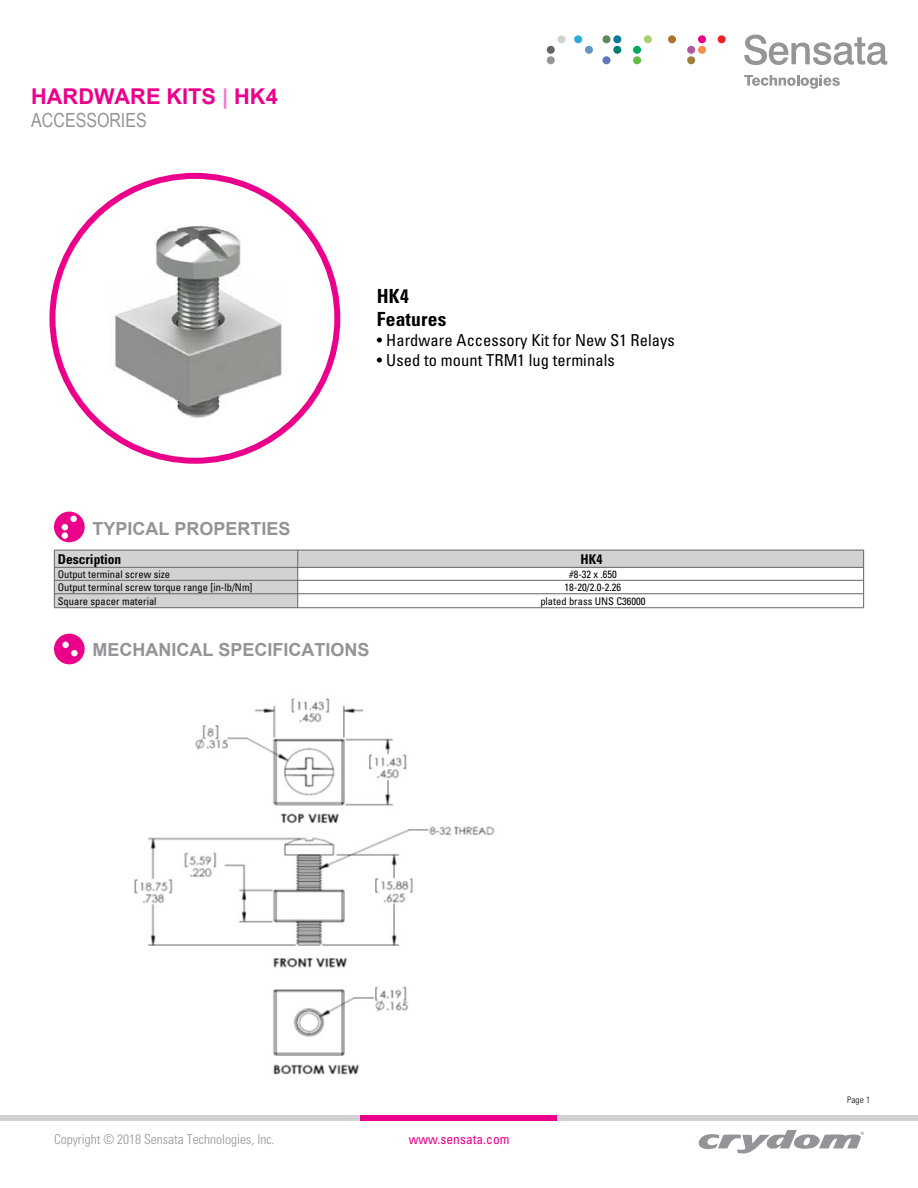
<style>
.page{position:relative;width:918px;height:1188px;background:#fff}
.page>*{position:absolute;margin:0;border:0;box-sizing:border-box;transform-origin:0 0}
.t1{font:700 21.75px "Arial";color:#eb008b}
.t2{font:700 condensed 19.5px/23.4px "Univers";letter-spacing:.01em;color:#000}
.t3{font:19.5px "Arial Narrow";color:#929497}
.t4{font:700 18px "Arial";color:#929497}
.t5{font:condensed 16.5px "Univers";letter-spacing:.005em;color:#000}
.t6{font:300 condensed 13.5px "Univers";color:#929497}
.t7{font:condensed 13.5px "Univers";color:#eb008b}
.t8{font:700 condensed 13.5px "Univers LT Std";color:#000}
.t9{font:condensed 10.5px/13.6px "Univers LT Std";color:#000}
.t10{font:300 condensed 9px "Univers LT Std";color:#000}
.s1{color:rgb(235 0 139/.53)}
</style>
<div class="page">
<div style="left:54px;top:567px;width:244px;height:41px;background:#d1d3d3"></div>
<div style="left:54px;top:550px;width:810px;height:17px;background:#d1d3d3"></div>
<hr style="left:54px;top:580px;width:810px;height:1px;background:#646568">
<hr style="left:54px;top:567px;width:810px;height:1px;background:#646568">
<hr style="left:54px;top:550px;width:810px;height:1px;background:#646568">
<hr style="left:54px;top:593px;width:810px;height:1px;background:#646568">
<hr style="left:54px;top:607px;width:810px;height:1px;background:#646568">
<img style="left:115px;top:226px;width:167px;height:192px">
<img style="left:134px;top:698px;width:361px;height:377px">
<svg style="left:744px;top:35px;width:143px;height:30px"></svg>
<svg style="left:744px;top:75px;width:96px;height:14px"></svg>
<div style="left:547px;top:56px;width:8px;height:8px;background:#939597;border-radius:50%"></div>
<div style="left:574px;top:35px;width:8px;height:8px;background:#2cabe1;border-radius:50%"></div>
<div style="left:585px;top:46px;width:8px;height:8px;background:#6395bd;border-radius:50%"></div>
<div style="left:603px;top:35px;width:7px;height:8px;background:#5c8a5d;border-radius:50%"></div>
<div style="left:613px;top:35px;width:8px;height:8px;background:#067c97;border-radius:50%"></div>
<div style="left:613px;top:46px;width:8px;height:8px;background:#037e70;border-radius:50%"></div>
<div style="left:603px;top:56px;width:7px;height:8px;background:#5c77b9;border-radius:50%"></div>
<div style="left:644px;top:35px;width:8px;height:8px;background:#abd26a;border-radius:50%"></div>
<div style="left:633px;top:46px;width:8px;height:8px;background:#00ab5b;border-radius:50%"></div>
<div style="left:633px;top:56px;width:8px;height:8px;background:#62ba46;border-radius:50%"></div>
<svg style="left:698px;top:35px;width:8px;height:8px"></svg>
<div style="left:687px;top:46px;width:8px;height:8px;background:#b1559f;border-radius:50%"></div>
<div style="left:698px;top:46px;width:8px;height:8px;background:#f68f43;border-radius:50%"></div>
<div style="left:687px;top:56px;width:8px;height:8px;background:#a08138;border-radius:50%"></div>
<div style="left:718px;top:35px;width:8px;height:8px;background:#eb2227;border-radius:50%"></div>
<div style="left:558px;top:35px;width:8px;height:8px;background:#d1d3d3;border-radius:50%"></div>
<div style="left:547px;top:46px;width:8px;height:8px;background:#646568;border-radius:50%"></div>
<div style="left:668px;top:35px;width:8px;height:8px;background:#b07129;border-radius:50%"></div>
<div style="left:54px;top:512px;width:31px;height:30px;background:#eb008b;border-radius:50%"></div>
<div style="left:70px;top:516px;width:7px;height:6px;background:#fff;border-radius:50%"></div>
<svg style="left:62px;top:524px;width:6px;height:6px"></svg>
<div style="left:62px;top:532px;width:6px;height:7px;background:#fff;border-radius:50%"></div>
<div style="left:54px;top:634px;width:31px;height:30px;background:#eb008b;border-radius:50%"></div>
<div style="left:62px;top:642px;width:7px;height:6px;background:#fff;border-radius:50%"></div>
<div style="left:71px;top:650px;width:7px;height:6px;background:#fff;border-radius:50%"></div>
<hr style="left:54px;top:550px;width:1px;height:58px;background:#646568">
<hr style="left:297px;top:550px;width:1px;height:58px;background:#646568">
<hr style="left:863px;top:550px;width:1px;height:58px;background:#646568">
<div style="left:0;top:1115px;width:918px;height:6px;background:#d0d2d3"></div>
<div style="left:361px;top:1115px;width:196px;height:6px;background:#eb008b"></div>
<svg style="left:698px;top:1130px;width:166px;height:23px"></svg>
<h1 class="t1" style="left:31px;top:81px;width:248px">HARDWARE KITS <span class="s1">|</span> HK4</h1>
<h2 class="t3" style="left:31px;top:105px;width:117px">ACCESSORIES</h2>
<h2 class="t2" style="left:377px;top:284px;width:71px">HK4<br>Features</h2>
<h3 class="t5" style="left:377px;top:330px;width:300px">• Hardware Accessory Kit for New S1 Relays</h3>
<h3 class="t5" style="left:377px;top:350px;width:239px">• Used to mount TRM1 lug terminals</h3>
<h3 class="t4" style="left:93px;top:516px;width:200px">TYPICAL PROPERTIES</h3>
<p class="t8" style="left:58px;top:550px;width:65px">Description</p>
<p class="t8" style="left:581px;top:550px;width:23px">HK4</p>
<p class="t9" style="left:58px;top:567px;width:196px">Output terminal screw size<br>Output terminal screw torque range [in-lb/Nm]<br>Square spacer material</p>
<p class="t9" style="left:540px;top:567px;width:107px;text-align:center">#8-32 x .650<br>18-20/2.0-2.26<br>plated brass UNS C36000</p>
<h3 class="t4" style="left:93px;top:637px;width:279px">MECHANICAL SPECIFICATIONS</h3>
<p class="t6" style="left:54px;top:1132px;width:222px">Copyright © 2018 Sensata Technologies, Inc.</p>
<p class="t7" style="left:409px;top:1131px;width:102px">www.sensata.com</p>
<p class="t10" style="left:847px;top:1094px;width:24px">Page 1</p>
</div>
